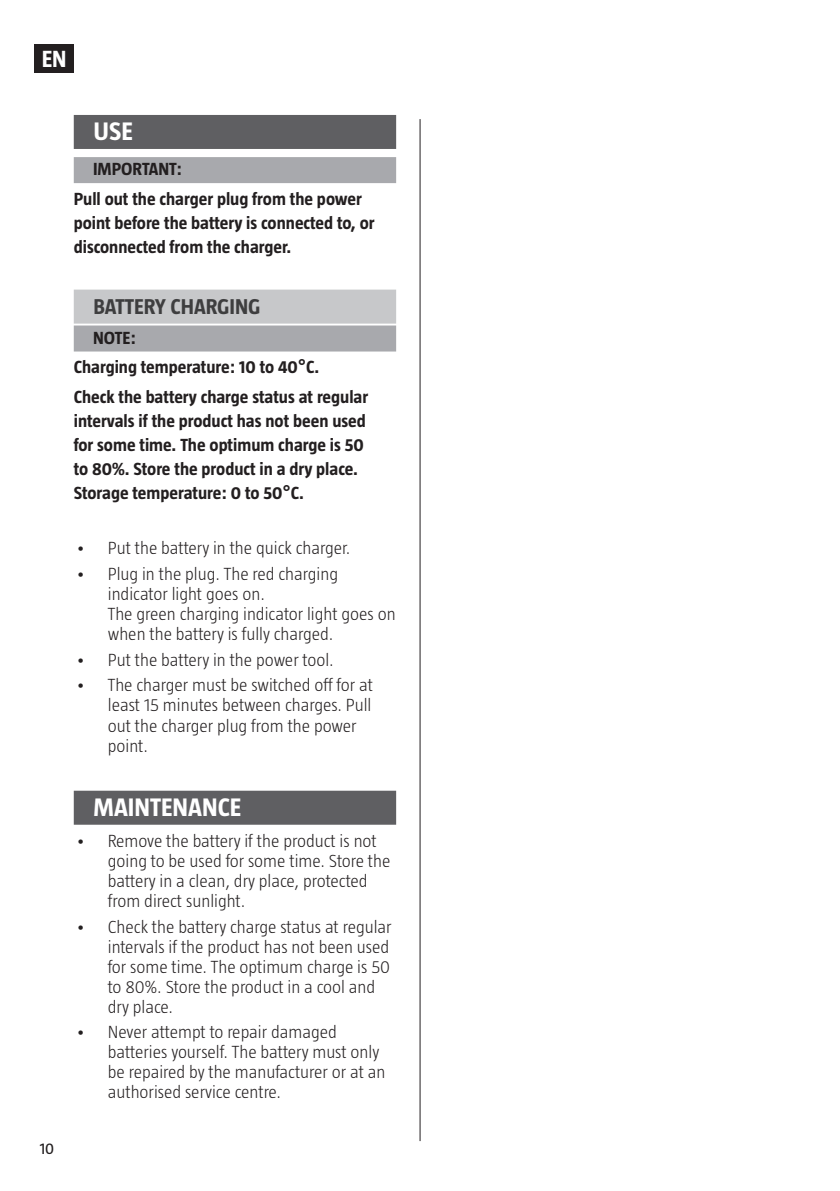
<style>
.page{position:relative;width:840px;height:1191px;background:#fff}
.page>*{position:absolute;margin:0;border:0;box-sizing:border-box;transform-origin:0 0}
.Rubrik{font:700 26px "Taz";color:#fff}
.t1{font:700 24px "Taz";color:#fff}
.Underrubrik{font:700 22px "Taz";color:#3e3e3f}
.t2{font:300 18px/20px "Taz";color:#231f20}
.Brödtext__VARNING__O{font:700 18px/24px "Taz";color:#231f20}
.VIKTIGT__EN{font:700 18px "Taz";color:#231f20}
.OBS__EN{font:700 18px "Taz";color:#231f20}
.t3{font:16px "Taz";color:#231f20}
</style>
<div class="page">
<div style="left:35px;top:44px;width:39px;height:29px;background:#231f20"></div>
<hr style="left:419px;top:119px;width:1px;height:1022px;background:#231f20">
<div style="left:74px;top:115px;width:322px;height:34px;background:#5f5f62"></div>
<div style="left:74px;top:157px;width:322px;height:26px;background:#a8a9ad"></div>
<div style="left:74px;top:289px;width:322px;height:34px;background:#c7c8ca"></div>
<div style="left:74px;top:325px;width:322px;height:26px;background:#a8a9ad"></div>
<div style="left:74px;top:790px;width:322px;height:34px;background:#5f5f62"></div>
<h2 class="t1" style="left:42px;top:45px;width:26px">EN</h2>
<p class="t3" style="left:40px;top:1139px;width:16px">10</p>
<p class="Rubrik" style="left:94px;top:116px;width:41px">USE</p>
<p class="VIKTIGT__EN" style="left:93px;top:159px;width:90px">IMPORTANT:</p>
<p class="Brödtext__VARNING__O" style="left:74px;top:187px;width:302px">Pull out the charger plug from the power point before the battery is connected to, or disconnected from the charger.</p>
<p class="Underrubrik" style="left:94px;top:294px;width:168px">BATTERY CHARGING</p>
<p class="OBS__EN" style="left:93px;top:327px;width:44px">NOTE:</p>
<p class="Brödtext__VARNING__O" style="left:74px;top:355px;width:247px">Charging temperature: 10 to 40°C.</p>
<p class="Brödtext__VARNING__O" style="left:74px;top:385px;width:296px">Check the battery charge status at regular intervals if the product has not been used for some time. The optimum charge is 50 to 80%. Store the product in a dry place.<br>Storage temperature: 0 to 50°C.</p>
<p class="t2" style="left:76px;top:538px;width:276px">• Put the battery in the quick charger.</p>
<p class="t2" style="left:108px;top:564px;width:289px;text-indent:-32px">• Plug in the plug. The red charging indicator light goes on.<br>The green charging indicator light goes on when the battery is fully charged.</p>
<p class="t2" style="left:76px;top:649px;width:259px">• Put the battery in the power tool.</p>
<p class="t2" style="left:108px;top:675px;width:266px;text-indent:-32px">• The charger must be switched off for at least 15 minutes between charges. Pull out the charger plug from the power point.</p>
<p class="Rubrik" style="left:94px;top:792px;width:149px">MAINTENANCE</p>
<p class="t2" style="left:108px;top:830px;width:284px;text-indent:-32px">• Remove the battery if the product is not going to be used for some time. Store the battery in a clean, dry place, protected from direct sunlight.</p>
<p class="t2" style="left:108px;top:916px;width:285px;text-indent:-32px">• Check the battery charge status at regular intervals if the product has not been used for some time. The optimum charge is 50 to 80%. Store the product in a cool and dry place.</p>
<p class="t2" style="left:108px;top:1022px;width:279px;text-indent:-32px">• Never attempt to repair damaged batteries yourself. The battery must only be repaired by the manufacturer or at an authorised service centre.</p>
</div>
